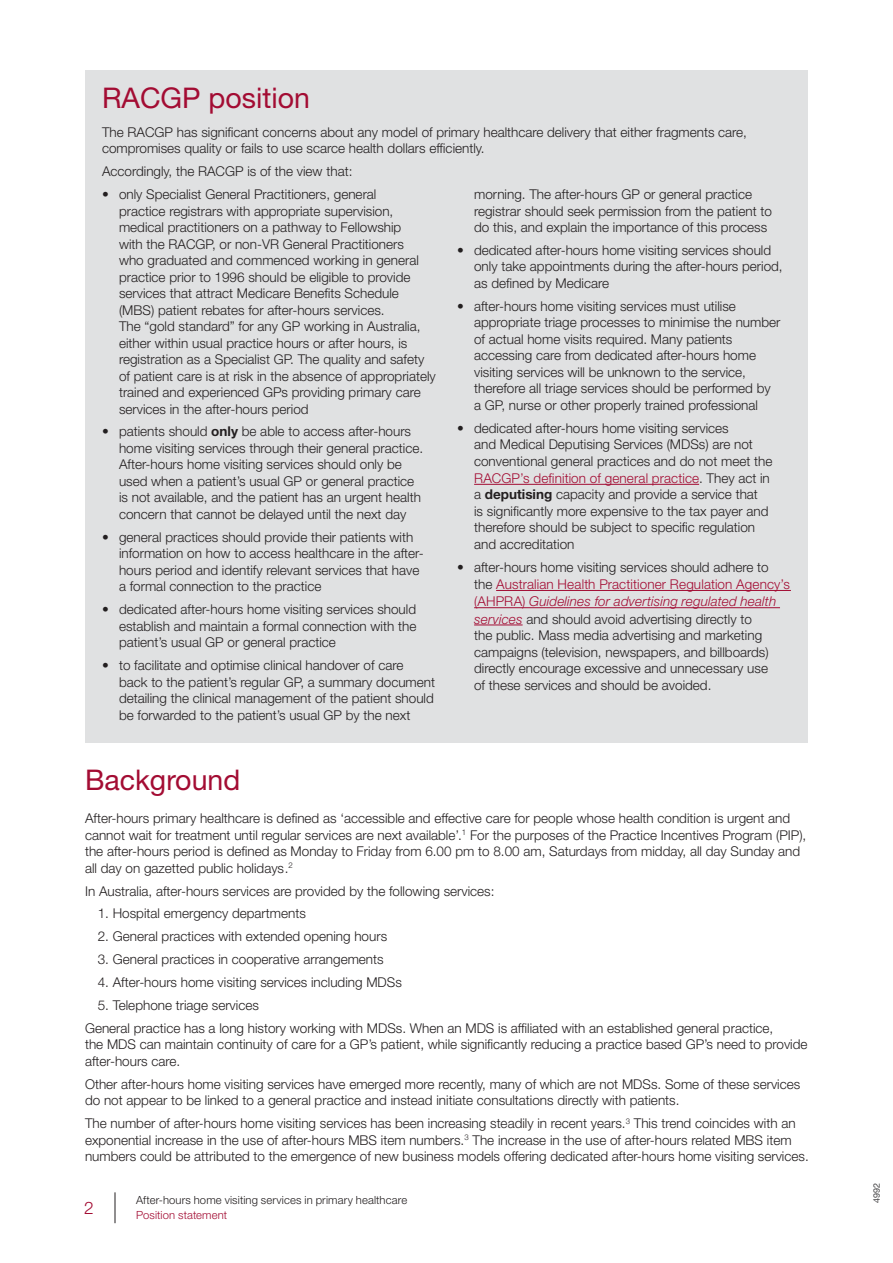
<style>
.page{position:relative;width:893px;height:1263px;background:#fff}
.page>*{position:absolute;margin:0;border:0;box-sizing:border-box;transform-origin:0 0}
.t1{font:28.5px "Helvetica Neue LT Std";color:#a30c33}
.t2{font:300 17.25px "Helvetica Neue LT Std";color:#a30c33}
.t3{font:300 13.5px/16.5px "Helvetica Neue LT Std";color:#231f20}
.t4{font:300 11.25px "Helvetica Neue LT Std";letter-spacing:.01em;color:#231f20}
.t5{font:300 11.25px "Helvetica Neue LT Std";letter-spacing:.01em;color:#a30c33}
.t6{font:9px "Helvetica Neue LT Std";color:#414042}
.s1{font-weight:700}
.s2{color:#a30c33}
.s3{font-style:italic;color:#a30c33}
</style>
<div class="page">
<hr style="left:115px;top:1192px;width:1px;height:31px;background:#231f20">
<div style="left:85px;top:70px;width:723px;height:672px;background:#e0e1e2"></div>
<hr style="left:474px;top:484px;width:225px;height:1px;background:#a30c33">
<hr style="left:496px;top:590px;width:295px;height:1px;background:#a30c33">
<hr style="left:474px;top:607px;width:306px;height:1px;background:#a30c33">
<hr style="left:474px;top:625px;width:49px;height:1px;background:#a30c33">
<h1 class="t1" style="left:102px;top:80px;width:209px">RACGP position</h1>
<p class="t3" style="left:102px;top:123px;width:646px">The RACGP has significant concerns about any model of primary healthcare delivery that either fragments care, compromises quality or fails to use scarce health dollars efficiently.</p>
<p class="t3" style="left:102px;top:163px;width:252px">Accordingly, the RACGP is of the view that:</p>
<p class="t3" style="left:119px;top:186px;width:318px;text-indent:-17px">• only Specialist General Practitioners, general<br>practice registrars with appropriate supervision, medical practitioners on a pathway to Fellowship<br>with the RACGP, or non-VR General Practitioners<br>who graduated and commenced working in general practice prior to 1996 should be eligible to provide services that attract Medicare Benefits Schedule (MBS) patient rebates for after-hours services.<br>The “gold standard” for any GP working in Australia, either within usual practice hours or after hours, is registration as a Specialist GP. The quality and safety of patient care is at risk in the absence of appropriately trained and experienced GPs providing primary care services in the after-hours period</p>
<p class="t3" style="left:119px;top:423px;width:306px;text-indent:-17px">• patients should <span class="s1">only</span> be able to access after-hours home visiting services through their general practice.<br>After-hours home visiting services should only be used when a patient’s usual GP or general practice is not available, and the patient has an urgent health concern that cannot be delayed until the next day</p>
<p class="t3" style="left:119px;top:528px;width:306px;text-indent:-17px">• general practices should provide their patients with information on how to access healthcare in the after&shy;hours period and identify relevant services that have a formal connection to the practice</p>
<p class="t3" style="left:119px;top:601px;width:299px;text-align:justify;text-indent:-17px">• dedicated after-hours home visiting services should establish and maintain a formal connection with the patient’s usual GP or general practice</p>
<p class="t3" style="left:119px;top:657px;width:318px;text-indent:-17px">• to facilitate and optimise clinical handover of care back to the patient’s regular GP, a summary document detailing the clinical management of the patient should be forwarded to the patient’s usual GP by the next</p>
<p class="t3" style="left:474px;top:186px;width:299px">morning. The after-hours GP or general practice registrar should seek permission from the patient to do this, and explain the importance of this process</p>
<p class="t3" style="left:474px;top:242px;width:310px;text-indent:-17px">• dedicated after-hours home visiting services should only take appointments during the after-hours period, as defined by Medicare</p>
<p class="t3" style="left:474px;top:297px;width:308px;text-indent:-17px">• after-hours home visiting services must utilise appropriate triage processes to minimise the number of actual home visits required. Many patients accessing care from dedicated after-hours home visiting services will be unknown to the service, therefore all triage services should be performed by a GP, nurse or other properly trained professional</p>
<p class="t3" style="left:474px;top:419px;width:300px;text-indent:-17px">• dedicated after-hours home visiting services<br>and Medical Deputising Services (MDSs) are not conventional general practices and do not meet the <span class="s2">RACGP’s definition of general practice</span>. They act in a <span class="s1">deputising</span> capacity and provide a service that<br>is significantly more expensive to the tax payer and therefore should be subject to specific regulation and accreditation</p>
<p class="t3" style="left:474px;top:558px;width:317px;text-indent:-17px">• after-hours home visiting services should adhere to the <span class="s2">Australian Health Practitioner Regulation Agency’s (AHPRA)</span> <span class="s3">Guidelines for advertising regulated health services</span> and should avoid advertising directly to<br>the public. Mass media advertising and marketing campaigns (television, newspapers, and billboards) directly encourage excessive and unnecessary use<br>of these services and should be avoided.</p>
<h1 class="t1" style="left:85px;top:762px;width:157px">Background</h1>
<p class="t3" style="left:85px;top:810px;width:723px">After-hours primary healthcare is defined as ‘accessible and effective care for people whose health condition is urgent and cannot wait for treatment until regular services are next available’.<sup>1</sup> For the purposes of the Practice Incentives Program (PIP), the after-hours period is defined as Monday to Friday from 6.00 pm to 8.00 am, Saturdays from midday, all day Sunday and all day on gazetted public holidays.<sup>2</sup></p>
<p class="t3" style="left:85px;top:882px;width:411px">In Australia, after-hours services are provided by the following services:</p>
<p class="t3" style="left:98px;top:905px;width:210px">1. Hospital emergency departments</p>
<p class="t3" style="left:98px;top:928px;width:291px">2. General practices with extended opening hours</p>
<p class="t3" style="left:98px;top:951px;width:287px">3. General practices in cooperative arrangements</p>
<p class="t3" style="left:98px;top:974px;width:306px">4. After-hours home visiting services including MDSs</p>
<p class="t3" style="left:85px;top:993px;width:690px;line-height:23px;text-indent:13px">5. Telephone triage services<br>General practice has a long history working with MDSs. When an MDS is affiliated with an established general practice,</p>
<p class="t3" style="left:85px;top:1036px;width:724px">the MDS can maintain continuity of care for a GP’s patient, while significantly reducing a practice based GP’s need to provide after-hours care.</p>
<p class="t3" style="left:85px;top:1075px;width:717px">Other after-hours home visiting services have emerged more recently, many of which are not MDSs. Some of these services do not appear to be linked to a general practice and instead initiate consultations directly with patients.</p>
<p class="t3" style="left:85px;top:1115px;width:725px">The number of after-hours home visiting services has been increasing steadily in recent years.<sup>3</sup> This trend coincides with an exponential increase in the use of after-hours MBS item numbers.<sup>3</sup> The increase in the use of after-hours related MBS item numbers could be attributed to the emergence of new business models offering dedicated after-hours home visiting services.</p>
<p class="t2" style="left:84px;top:1197px;width:11px">2</p>
<p class="t4" style="left:136px;top:1192px;width:273px">After-hours home visiting services in primary healthcare</p>
<p class="t5" style="left:136px;top:1208px;width:93px">Position statement</p>
<p class="t6" style="left:871px;top:1203px;width:22px;rotate:-90deg">4992</p>
</div>
